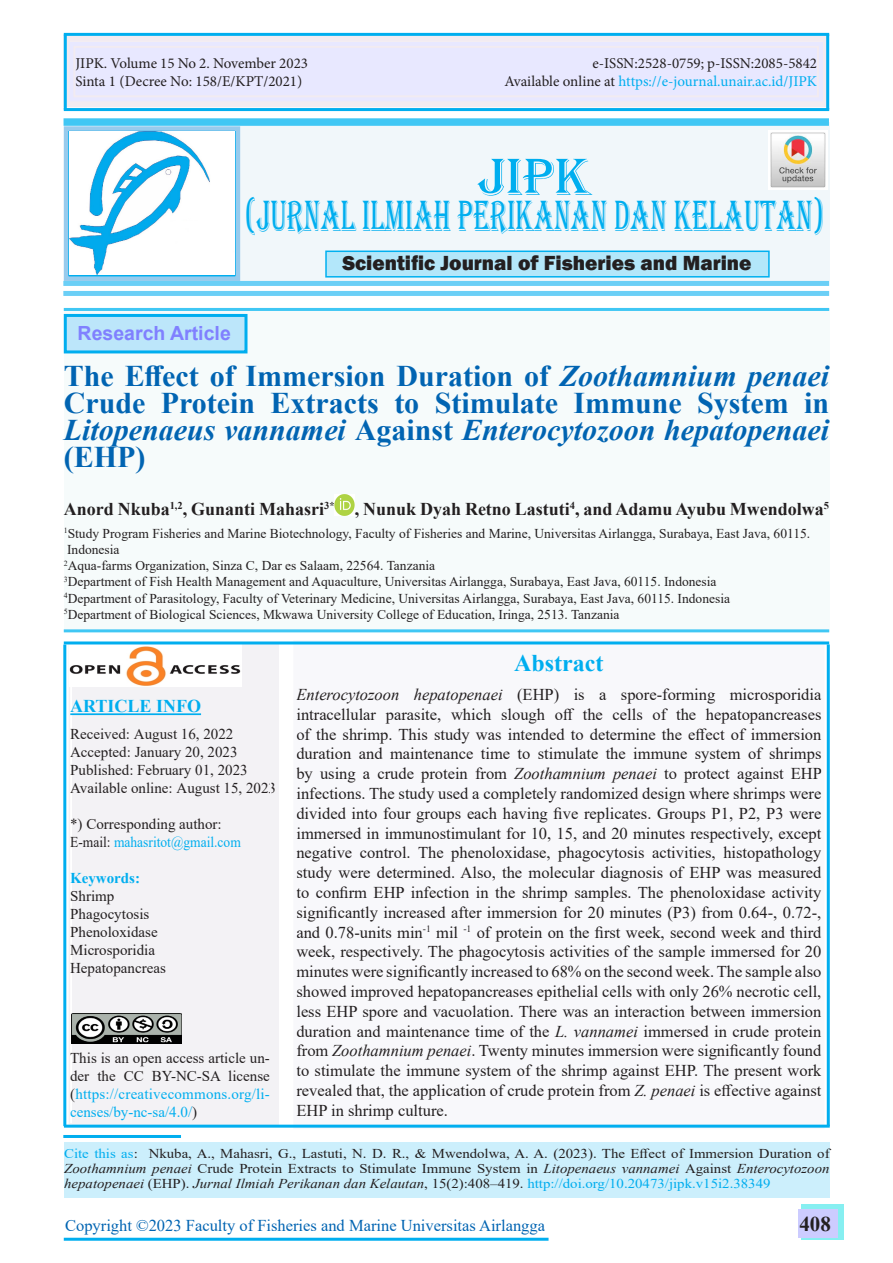
<style>
.page{position:relative;width:893px;height:1263px;background:#fff}
.page>*{position:absolute;margin:0;border:0;box-sizing:border-box;transform-origin:0 0}
.t1{font:54px "Algerian";color:#00aeef}
.t2{font:45px "Algerian";color:#00aeef;scale:.6 1}
.t3{font:700 30px/27px "Times New Roman";color:#0164b2;text-align:justify}
.t4{font:700 24px "Times New Roman";color:#00aeef}
.t5{font:800 21px "Franklin Gothic";color:#231f20}
.t6{font:700 21px "Times New Roman";color:#231f20}
.Body_Text{font:700 19.5px "Arial";color:#8080ff}
.t7{font:700 18px "Times New Roman";color:#231f20}
.t8{font:700 18px "Times New Roman";color:#00aeef}
.t9{font:16.5px/19.8px "Times New Roman";color:#231f20;text-align:justify}
.t10{font:16.5px "Times New Roman";color:#0164b2}
.t11{font:15px/18px "Times New Roman";color:#231f20}
.t12{font:15px "Times New Roman";color:#242021}
.t13{font:15px "Minion Pro";color:#231f20}
.t14{font:15px "Minion Pro";color:#00aeef}
.t15{font:15px "Times New Roman";color:#00aeef;scale:.9 1}
.t16{font:700 15px "Times New Roman";color:#00aeef}
.t17{font:13.5px "Times New Roman";color:#231f20}
.t18{font:13.5px/15px "Times New Roman";color:#231f20;text-align:justify;scale:1.1 1}
.s1{color:#231f20}
.s2{font-style:italic}
.s3{color:#00aeef}
.s4{color:#00adee}
</style>
<div class="page">
<div style="left:802px;top:1204px;width:42px;height:35px;background:#86eff1"></div>
<div style="left:798px;top:1209px;width:40px;height:29px;background:#ccf"></div>
<div style="left:64px;top:309px;width:765px;height:322px;background:#f6fbfb"></div>
<img style="left:335px;top:495px;width:20px;height:20px">
<div style="left:72px;top:645px;width:207px;height:480px;background:#f3f2f5"></div>
<hr style="left:70px;top:713px;width:131px;height:2px;background:#00aeef">
<div style="left:69px;top:643px;width:202px;height:482px;border:2px solid #f3f2f5"></div>
<img style="left:70px;top:644px;width:172px;height:42px">
<div style="left:295px;top:641px;width:528px;height:486px;background:#f8f8fb"></div>
<div style="left:64px;top:1142px;width:766px;height:56px;background:#cceffc"></div>
<hr style="left:63px;top:1135px;width:118px;height:3px;background:#00aeef">
<hr style="left:64px;top:641px;width:765px;height:3px;background:#00aeef">
<hr style="left:64px;top:1125px;width:766px;height:3px;background:#00aeef">
<div style="left:240px;top:122px;width:589px;height:159px;background:#f1f7fa"></div>
<div style="left:64px;top:118px;width:765px;height:8px;background:#40c7f4"></div>
<div style="left:63px;top:281px;width:766px;height:5px;background:#6bcff6"></div>
<div style="left:63px;top:291px;width:766px;height:5px;background:#6bcff6"></div>
<hr style="left:64px;top:308px;width:765px;height:3px;background:#40c7f4">
<hr style="left:64px;top:629px;width:765px;height:3px;background:#40c7f4">
<img style="left:69px;top:131px;width:141px;height:144px">
<div style="left:64px;top:126px;width:176px;height:155px;border:4px solid #97cbed"></div>
<div style="left:65px;top:315px;width:181px;height:37px;background:#bce6fa"></div>
<div style="left:64px;top:314px;width:183px;height:39px;border:3px solid #00aeef"></div>
<div style="left:326px;top:251px;width:443px;height:26px;background:#b3e7fa"></div>
<div style="left:325px;top:251px;width:445px;height:27px;border:2px solid #00b0f0"></div>
<img style="left:768px;top:130px;width:59px;height:59px">
<img style="left:71px;top:1014px;width:111px;height:29px">
<hr style="left:64px;top:1238px;width:485px;height:3px;background:#00aeef">
<svg style="left:63px;top:33px;width:767px;height:77px;background:#eae8fc"></svg>
<div style="left:73px;top:46px;width:746px;height:51px;border:2px solid #f2ebf1"></div>
<hr style="left:64px;top:33px;width:765px;height:3px;background:#00aeef">
<hr style="left:64px;top:108px;width:765px;height:3px;background:#00aeef">
<hr style="left:64px;top:34px;width:3px;height:76px;background:#00aeef">
<hr style="left:826px;top:34px;width:3px;height:76px;background:#00aeef">
<hr style="left:63px;top:645px;width:3px;height:481px;background:#00aeef">
<hr style="left:827px;top:644px;width:3px;height:482px;background:#00aeef">
<p class="t13" style="left:75px;top:53px;width:234px">JIPK. Volume 15 No 2. November 2023</p>
<p class="t13" style="left:592px;top:53px;width:226px">e-ISSN:2528-0759; p-ISSN:2085-5842</p>
<p class="t13" style="left:75px;top:71px;width:228px">Sinta 1 (Decree No: 158/E/KPT/2021)</p>
<p class="t14" style="left:504px;top:71px;width:314px"><span class="s1">Available online at</span> https://e-journal.unair.ac.id/JIPK</p>
<p class="t1" style="left:478px;top:147px;width:114px">JIPK</p>
<p class="t2" style="left:245px;top:191px;width:968px">(JURNAL ILMIAH PERIKANAN DAN KELAUTAN)</p>
<p class="Body_Text" style="left:78px;top:320px;width:155px">Research Article</p>
<p class="t5" style="left:342px;top:249px;width:410px">Scientific Journal of Fisheries and Marine</p>
<p class="t3" style="left:64px;top:361px;width:767px">The Effect of Immersion Duration of <span class="s2">Zoothamnium penaei </span>Crude Protein Extracts to Stimulate Immune System in <span class="s2">Litopenaeus vannamei</span> Against <span class="s2">Enterocytozoon hepatopenaei </span>(EHP)</p>
<p class="t7" style="left:64px;top:496px;width:767px">Anord Nkuba<sup>1,2</sup>, Gunanti Mahasri<sup>3*</sup> , Nunuk Dyah Retno Lastuti<sup>4</sup>, and Adamu Ayubu Mwendolwa<sup>5</sup></p>
<p class="t17" style="left:64px;top:524px;width:748px"><sup>1</sup>Study Program Fisheries and Marine Biotechnology, Faculty of Fisheries and Marine, Universitas Airlangga, Surabaya, East Java, 60115.</p>
<p class="t17" style="left:67px;top:540px;width:54px">Indonesia</p>
<p class="t17" style="left:64px;top:556px;width:373px"><sup>2</sup>Aqua-farms Organization, Sinza C, Dar es Salaam, 22564. Tanzania</p>
<p class="t17" style="left:64px;top:572px;width:654px"><sup>3</sup>Department of Fish Health Management and Aquaculture, Universitas Airlangga, Surabaya, East Java, 60115. Indonesia</p>
<p class="t17" style="left:64px;top:588px;width:668px"><sup>4</sup>Department of Parasitology, Faculty of Veterinary Medicine, Universitas Airlangga, Surabaya, East Java, 60115. Indonesia</p>
<p class="t17" style="left:64px;top:605px;width:557px"><sup>5</sup>Department of Biological Sciences, Mkwawa University College of Education, Iringa, 2513. Tanzania</p>
<p class="t4" style="left:514px;top:646px;width:91px">Abstract</p>
<p class="t9" style="left:296px;top:684px;width:527px"><span class="s2">Enterocytozoon hepatopenaei</span> (EHP) is a spore-forming microsporidia intracellular parasite, which slough off the cells of the hepatopancreases of the shrimp. This study was intended to determine the effect of immersion duration and maintenance time to stimulate the immune system of shrimps by using a crude protein from <span class="s2">Zoothamnium penaei</span> to protect against EHP infections. The study used a completely randomized design where shrimps were divided into four groups each having five replicates. Groups P1, P2, P3 were immersed in immunostimulant for 10, 15, and 20 minutes respectively, except negative control. The phenoloxidase, phagocytosis activities, histopathology study were determined. Also, the molecular diagnosis of EHP was measured to confirm EHP infection in the shrimp samples. The phenoloxidase activity significantly increased after immersion for 20 minutes (P3) from 0.64-, 0.72-, and 0.78-units min<sup>-1</sup> mil <sup>-1</sup> of protein on the first week, second week and third week, respectively. The phagocytosis activities of the sample immersed for 20 minutes were significantly increased to 68% on the second week. The sample also showed improved hepatopancreases epithelial cells with only 26% necrotic cell, less EHP spore and vacuolation. There was an interaction between immersion duration and maintenance time of the <span class="s2">L. vannamei</span> immersed in crude protein from <span class="s2">Zoothamnium penaei</span>. Twenty minutes immersion were significantly found to stimulate the immune system of the shrimp against EHP. The present work revealed that, the application of crude protein from <span class="s2">Z. penaei</span> is effective against EHP in shrimp culture.</p>
<p class="t18" style="left:64px;top:1146px;width:697px"><span class="s3">Cite this as</span>: Nkuba, A., Mahasri, G., Lastuti, N. D. R., &amp; Mwendolwa, A. A. (2023). The Effect of Immersion Duration of <span class="s2">Zoothamnium penaei</span> Crude Protein Extracts to Stimulate Immune System in <span class="s2">Litopenaeus vannamei</span> Against <span class="s2">Enterocytozoon hepatopenaei</span> (EHP). <span class="s2">Jurnal Ilmiah Perikanan dan Kelautan</span>, 15(2):408–419. <span class="s4">http://doi.org/10.20473/jipk.v15i2.38349</span></p>
<p class="t10" style="left:65px;top:1213px;width:481px">Copyright ©2023 Faculty of Fisheries and Marine Universitas Airlangga</p>
<p class="t6" style="left:799px;top:1208px;width:33px">408</p>
<p class="t8" style="left:70px;top:693px;width:132px">ARTICLE INFO</p>
<p class="t12" style="left:70px;top:724px;width:165px">Received: August 16, 2022</p>
<p class="t12" style="left:70px;top:742px;width:169px">Accepted: January 20, 2023</p>
<p class="t12" style="left:70px;top:760px;width:179px">Published: February 01, 2023</p>
<p class="t12" style="left:70px;top:778px;width:207px">Available online: August 15, 2023</p>
<p class="t11" style="left:70px;top:815px;width:153px">*) Corresponding author:</p>
<p class="t15" style="left:70px;top:832px;width:191px"><span class="s1">E-mail:</span> mahasritot@gmail.com</p>
<p class="t16" style="left:70px;top:867px;width:71px">Keywords:</p>
<p class="t11" style="left:70px;top:887px;width:97px">Shrimp<br>Phagocytosis<br>Phenoloxidase<br>Microsporidia<br>Hepatopancreas</p>
<p class="t11" style="left:70px;top:1049px;width:201px;text-align:justify">This is an open access article un&shy;der the CC BY-NC-SA license (<span class="s3">https://creativecommons.org/li&shy;censes/by-nc-sa/4.0/</span>)</p>
</div>
